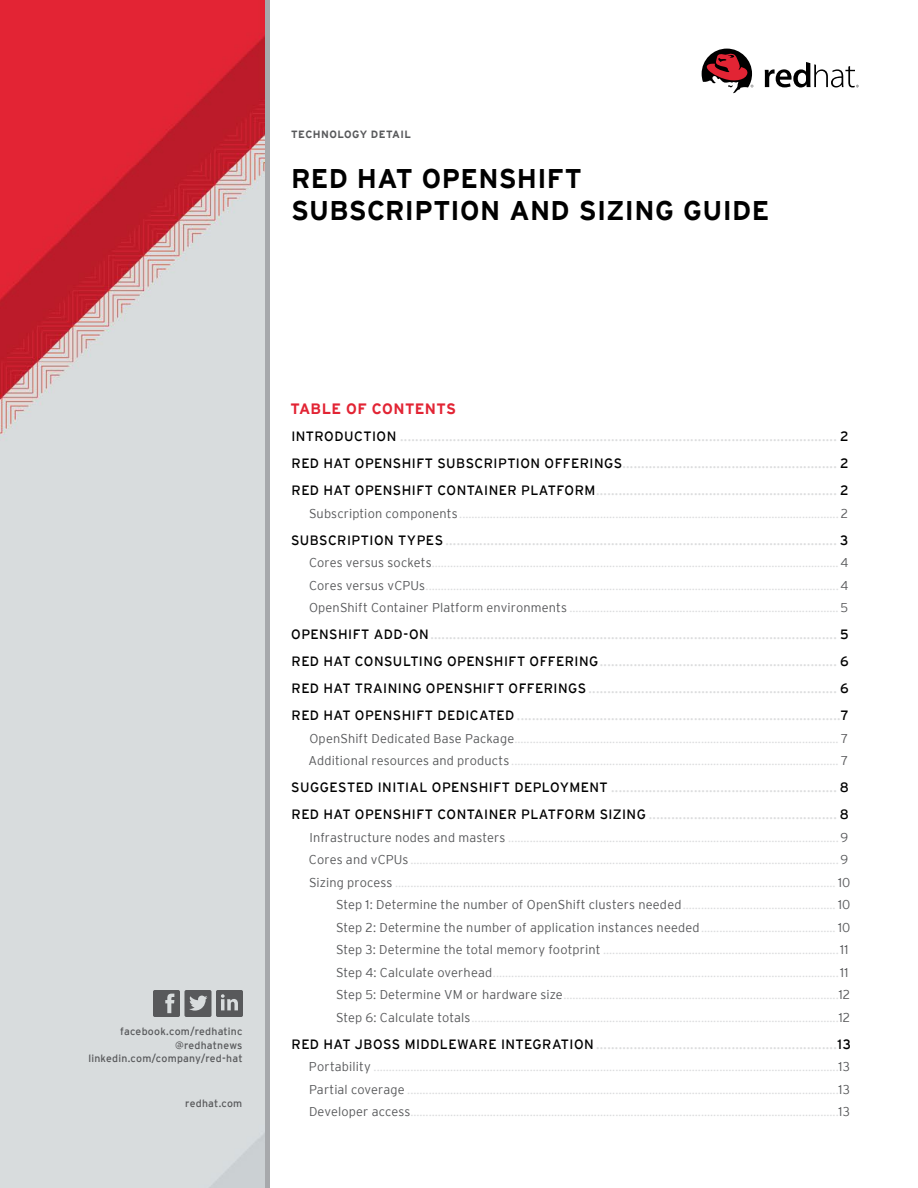
<style>
.page{position:relative;width:918px;height:1188px;background:#fff}
.page>*{position:absolute;margin:0;border:0;box-sizing:border-box;transform-origin:0 0}
.t1{font:700 27px/31.5px "Interstate";letter-spacing:.01em;color:#000}
.t2{font:700 15px "Interstate";letter-spacing:.02em;color:#e22434}
.t3{font:13.5px/27px "Interstate";letter-spacing:.03em;color:#dcddde;text-align:justify}
.t4{font:300 12.75px/22.5px "Interstate";letter-spacing:.01em;color:#dcddde;text-align:justify}
.t5{font:10.5px/13.5px "Interstate";letter-spacing:.02em;color:#58595b;text-align:right}
.t6{font:700 10.5px "Interstate";letter-spacing:.035em;color:#58595b}
.s1{color:#000}
.s2{color:#58595b}
</style>
<div class="page">
<img style="left:0;top:0;width:266px;height:1188px">
<svg style="left:153px;top:990px;width:90px;height:27px;background:#7a7c7d"></svg>
<svg style="left:765px;top:62px;width:94px;height:25px"></svg>
<svg style="left:702px;top:49px;width:51px;height:45px"></svg>
<hr style="left:266px;top:0;width:4px;height:1188px;background:#a7a9ac">
<p class="t6" style="left:291px;top:128px;width:121px">TECHNOLOGY DETAIL</p>
<h1 class="t1" style="left:291px;top:163px;width:480px">RED HAT OPENSHIFT<br>SUBSCRIPTION AND SIZING GUIDE</h1>
<p class="t5" style="left:88px;top:1024px;width:156px">facebook.com/redhatinc @redhatnews linkedin.com/company/red-hat</p>
<p class="t5" style="left:185px;top:1096px;width:59px">redhat.com</p>
<p class="t2" style="left:290px;top:400px;width:167px">TABLE OF CONTENTS</p>
<p class="t3" style="left:291px;top:423px;width:559px"><span class="s1">INTRODUCTION</span> .................................................................................................................... <span class="s1">2<br>RED HAT OPENSHIFT SUBSCRIPTION OFFERINGS</span>......................................................... <span class="s1">2<br>RED HAT OPENSHIFT CONTAINER PLATFORM</span>................................................................ <span class="s1">2</span></p>
<p class="t4" style="left:309px;top:502px;width:541px"><span class="s2">Subscription components</span> ............................................................................................................................ <span class="s2">2</span></p>
<p class="t3" style="left:291px;top:526px;width:559px"><span class="s1">SUBSCRIPTION TYPES</span> ........................................................................................................ <span class="s1">3</span></p>
<p class="t4" style="left:309px;top:551px;width:541px"><span class="s2">Cores versus sockets</span>.....................................................................................................................................<span class="s2">4<br>Cores versus vCPUs</span>.......................................................................................................................................<span class="s2">4<br>OpenShift Container Platform environments</span> ........................................................................................<span class="s2">5</span></p>
<p class="t3" style="left:291px;top:621px;width:559px"><span class="s1">OPENSHIFT ADD-ON</span>............................................................................................................ <span class="s1">5<br>RED HAT CONSULTING OPENSHIFT OFFERING</span>............................................................... <span class="s1">6<br>RED HAT TRAINING OPENSHIFT OFFERINGS</span> .................................................................. <span class="s1">6<br>RED HAT OPENSHIFT DEDICATED</span> ......................................................................................<span class="s1">7</span></p>
<p class="t4" style="left:309px;top:727px;width:541px"><span class="s2">OpenShift Dedicated Base Package</span>.......................................................................................................... <span class="s2">7<br>Additional resources and products</span> ........................................................................................................... <span class="s2">7</span></p>
<p class="t3" style="left:291px;top:774px;width:559px"><span class="s1">SUGGESTED INITIAL OPENSHIFT DEPLOYMENT</span> ............................................................ <span class="s1">8<br>RED HAT OPENSHIFT CONTAINER PLATFORM SIZING</span> .................................................. <span class="s1">8</span></p>
<p class="t4" style="left:309px;top:826px;width:543px;text-align:right"><span class="s2">Infrastructure nodes and masters</span> ............................................................................................................<span class="s2">9<br>Cores and vCPUs</span> ............................................................................................................................................<span class="s2">9<br>Sizing process</span> ................................................................................................................................................ <span class="s2">10<br>Step 1: Determine the number of OpenShift clusters needed</span>.................................................. <span class="s2">10<br>Step 2: Determine the number of application instances needed</span>............................................ <span class="s2">10<br>Step 3: Determine the total memory footprint</span> .............................................................................<span class="s2">11<br>Step 4: Calculate overhead</span>.................................................................................................................<span class="s2">11<br>Step 5: Determine VM or hardware size</span>..........................................................................................<span class="s2">12<br>Step 6: Calculate totals</span>........................................................................................................................<span class="s2">12</span></p>
<p class="t3" style="left:292px;top:1030px;width:561px"><span class="s1">RED HAT JBOSS MIDDLEWARE INTEGRATION</span> ................................................................<span class="s1">13</span></p>
<p class="t4" style="left:309px;top:1055px;width:542px"><span class="s2">Portability</span> ........................................................................................................................................................<span class="s2">13<br>Partial coverage</span> .............................................................................................................................................<span class="s2">13<br>Developer access</span>............................................................................................................................................<span class="s2">13</span></p>
</div>
